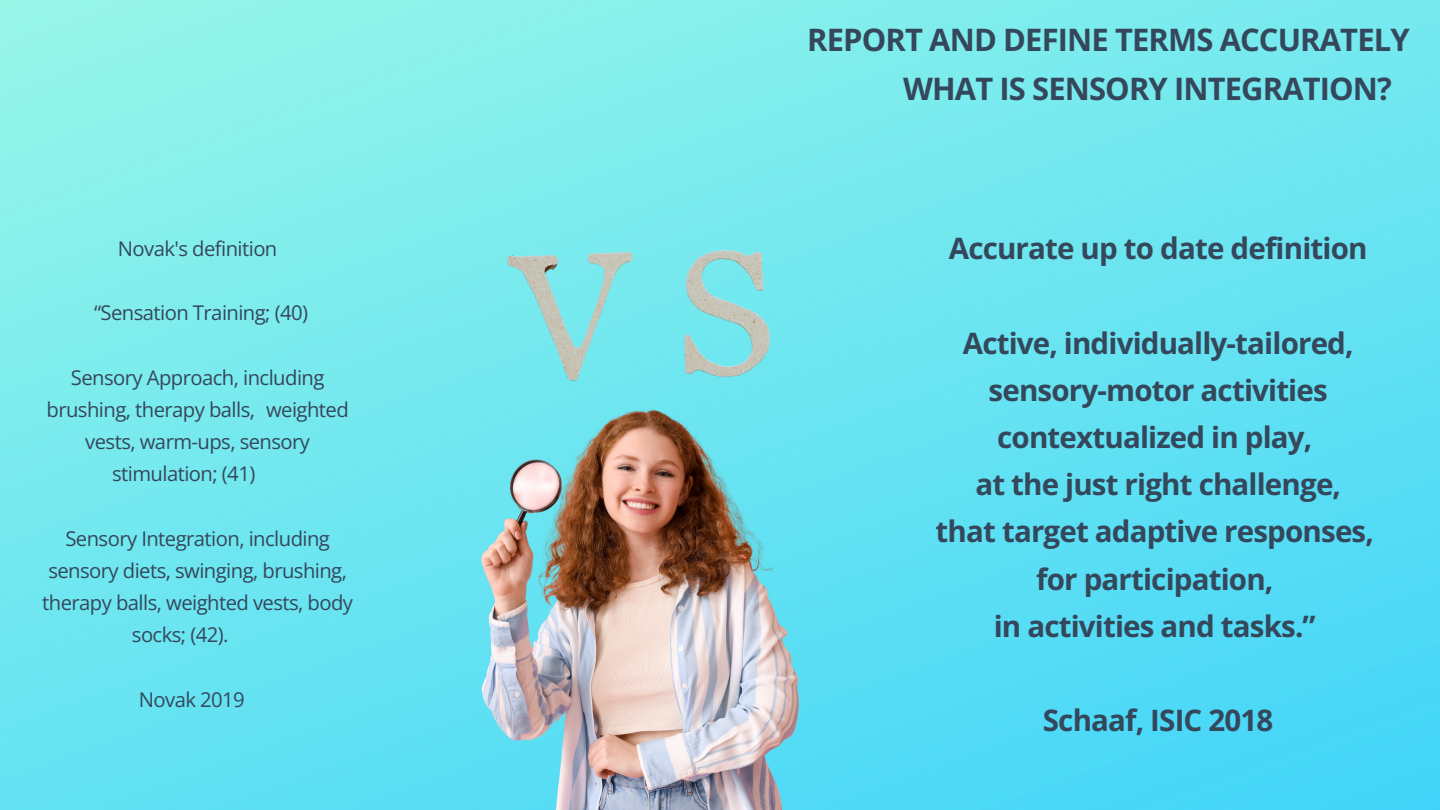
<style>
.page{position:relative;width:1440px;height:810px;background:#fff}
.page>*{position:absolute;margin:0;border:0;box-sizing:border-box;transform-origin:0 0}
.t1{font:700 30.9px "Open Sans";letter-spacing:-.03em;color:#35475b}
.t2{font:700 29.5px/47.2px "Open Sans";letter-spacing:-.03em;color:#35475b;text-align:center}
.t3{font:20.3px "Open Sans";letter-spacing:-.03em;color:#35475b}
</style>
<div class="page">
<img style="left:0;top:0;width:1440px;height:810px">
<img style="left:306px;top:367px;width:664px;height:443px">
<img style="left:419px;top:81px;width:473px;height:473px">
<p class="t3" style="left:118px;top:234px;width:161px">Novak's definition</p>
<p class="t3" style="left:94px;top:299px;width:216px">“Sensation Training; (40)</p>
<p class="t3" style="left:71px;top:363px;width:255px">Sensory Approach, including</p>
<p class="t3" style="left:47px;top:395px;width:304px">brushing, therapy balls, weighted</p>
<p class="t3" style="left:85px;top:427px;width:226px">vests, warm-ups, sensory</p>
<p class="t3" style="left:112px;top:460px;width:145px">stimulation; (41)</p>
<p class="t3" style="left:65px;top:524px;width:266px">Sensory Integration, including</p>
<p class="t3" style="left:48px;top:556px;width:300px">sensory diets, swinging, brushing,</p>
<p class="t3" style="left:42px;top:588px;width:312px">therapy balls, weighted vests, body</p>
<p class="t3" style="left:132px;top:621px;width:98px">socks; (42).</p>
<p class="t3" style="left:139px;top:685px;width:108px">Novak 2019</p>
<p class="t1" style="left:807px;top:18px;width:604px">REPORT AND DEFINE TERMS ACCURATELY</p>
<p class="t1" style="left:903px;top:67px;width:490px">WHAT IS SENSORY INTEGRATION?</p>
<p class="t2" style="left:949px;top:224px;width:420px">Accurate up to date definition</p>
<p class="t2" style="left:963px;top:319px;width:392px">Active, individually-tailored, sensory-motor activities contextualized in play,</p>
<p class="t2" style="left:975px;top:460px;width:367px">at the just right challenge,</p>
<p class="t2" style="left:936px;top:507px;width:440px">that target adaptive responses,</p>
<p class="t2" style="left:1036px;top:555px;width:239px">for participation,</p>
<p class="t2" style="left:994px;top:602px;width:323px">in activities and tasks.”</p>
<p class="t2" style="left:1043px;top:696px;width:232px">Schaaf, ISIC 2018</p>
</div>
